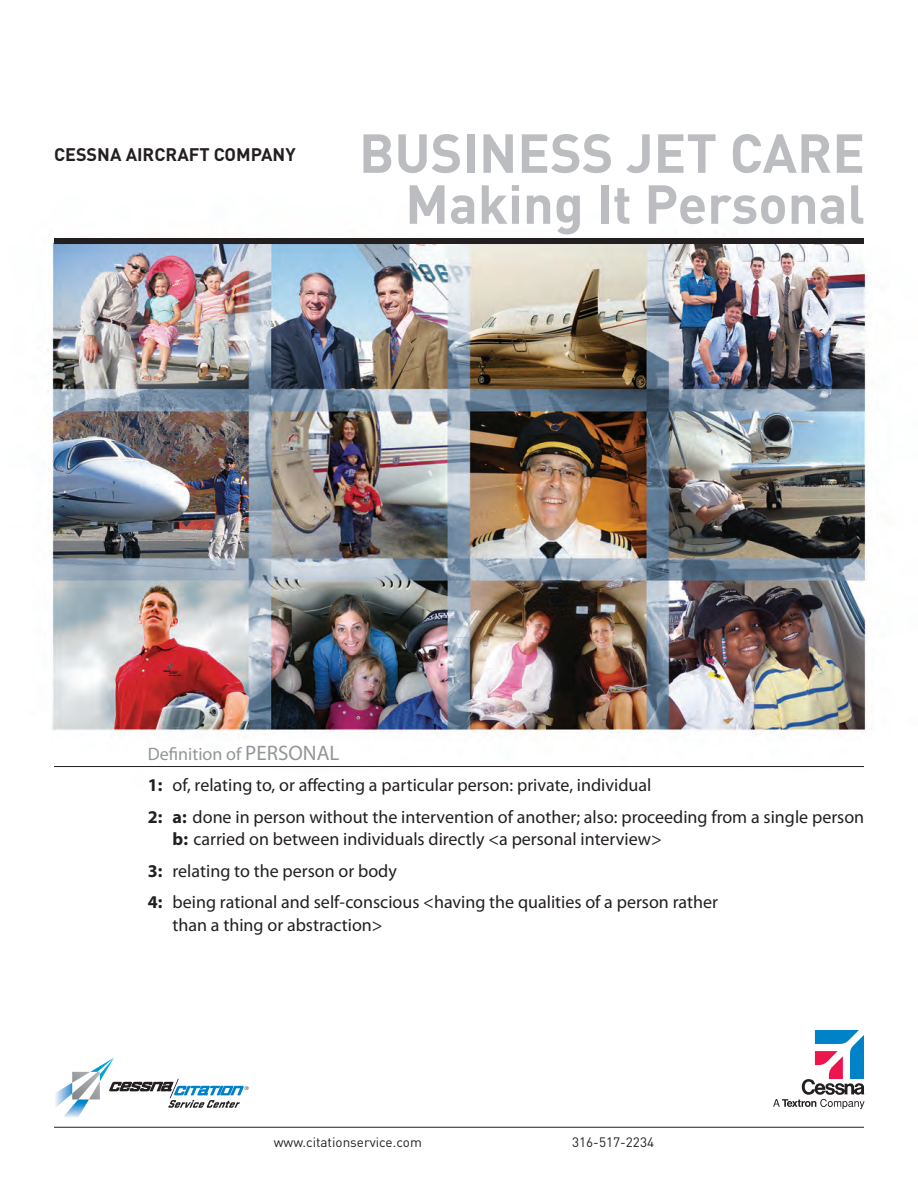
<style>
.page{position:relative;width:918px;height:1188px;background:#fff}
.page>*{position:absolute;margin:0;border:0;box-sizing:border-box;transform-origin:0 0}
.t1{font:700 54px/51px "DIN Pro";color:#bcbdc0;text-align:right}
.t2{font:18px/31.5px "Myriad Pro";color:#231f20}
.t3{font:700 18px "DIN Pro";color:#231f20}
.t4{font:13.5px "DIN Pro";color:#231f20}
.s1{color:#939598}
.s2{font-size:21px;color:#939598}
.s3{font-weight:700}
</style>
<div class="page">
<img style="left:47px;top:234px;width:820px;height:893px">
<div style="left:54px;top:238px;width:810px;height:6px;background:#231f20"></div>
<hr style="left:54px;top:766px;width:810px;height:1px;background:#231f20">
<hr style="left:54px;top:1127px;width:810px;height:1px;background:#231f20">
<svg style="left:773px;top:1030px;width:92px;height:79px"></svg>
<svg style="left:54px;top:1058px;width:195px;height:60px"></svg>
<p class="t3" style="left:54px;top:145px;width:243px">CESSNA AIRCRAFT COMPANY</p>
<p class="t1" style="left:359px;top:129px;width:508px">BUSINESS JET CARE<br>Making It Personal</p>
<p class="t2" style="left:148px;top:739px;width:718px"><span class="s1">Definition of</span> <span class="s2">PERSONAL<br></span><span class="s3">1:</span> of, relating to, or affecting a particular person: private, individual<br><span class="s3">2: a:</span> done in person without the intervention of another; also: proceeding from a single person</p>
<p class="t2" style="left:148px;top:824px;width:572px;text-indent:25px"><span class="s3">b:</span> carried on between individuals directly &lt;a personal interview&gt;<br><span class="s3">3:</span> relating to the person or body<br><span class="s3">4:</span> being rational and self-conscious &lt;having the qualities of a person rather</p>
<p class="t2" style="left:173px;top:910px;width:212px">than a thing or abstraction&gt;</p>
<p class="t4" style="left:274px;top:1138px;width:150px">www.citationservice.com</p>
<p class="t4" style="left:572px;top:1138px;width:83px">316-517-2234</p>
</div>
